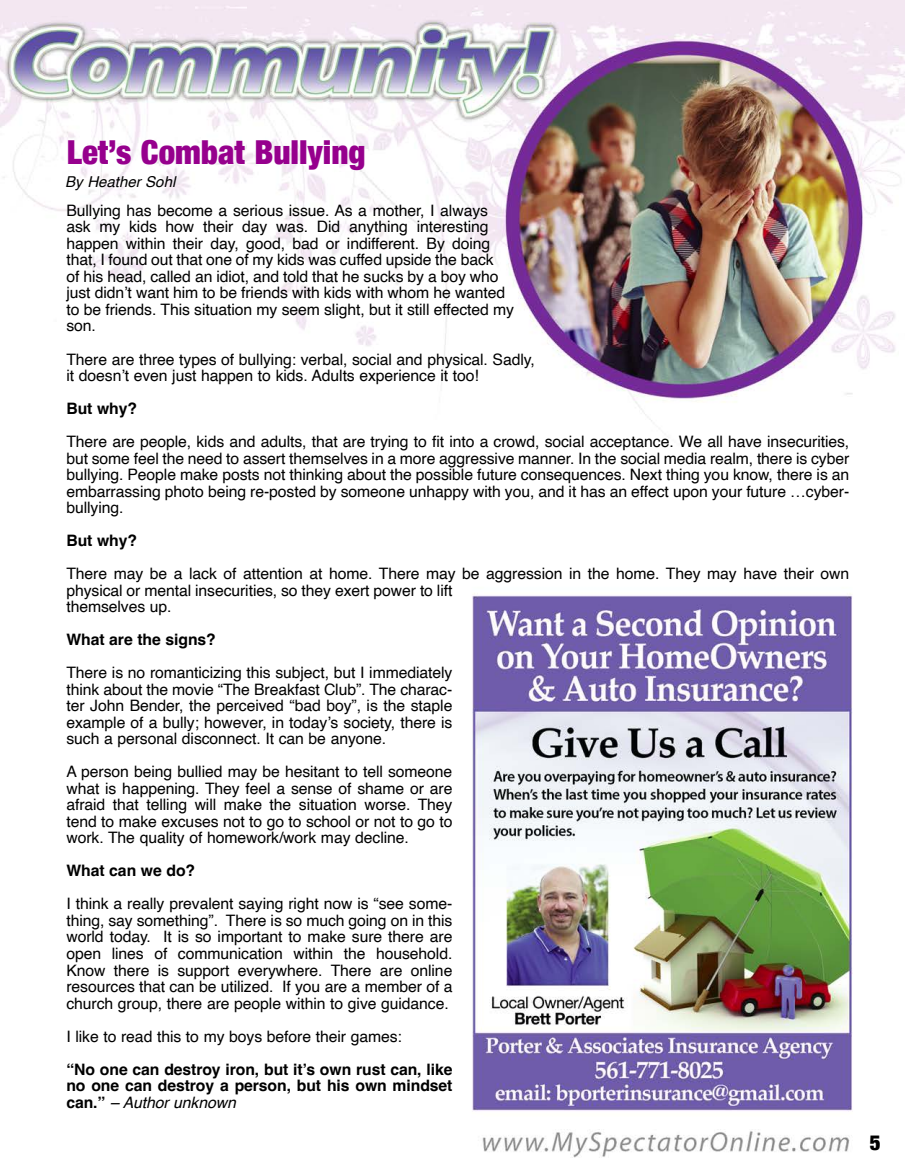
<style>
.page{position:relative;width:905px;height:1175px;background:#fff}
.page>*{position:absolute;margin:0;border:0;box-sizing:border-box;transform-origin:0 0}
.t1{font:900 condensed 33px "Helvetica Neue";color:#96008d}
.t2{font:900 condensed 21px "Helvetica Neue";color:#000}
.t3{font:15.75px/16.5px "Helvetica";letter-spacing:-.005em;color:#000;text-align:justify}
.t4{font:700 15.75px/16.5px "Helvetica";letter-spacing:-.005em;color:#000;text-align:justify}
.t5{font:italic 15px "Helvetica";color:#000}
.s1{font-weight:400;font-style:italic}
</style>
<div class="page">
<img style="left:0;top:0;width:904px;height:1158px">
<h1 class="t1" style="left:67px;top:132px;width:300px">Let’s Combat Bullying</h1>
<p class="t5" style="left:65px;top:175px;width:112px">By Heather Sohl</p>
<p class="t3" style="left:66px;top:203px;width:449px;text-align:left">Bullying has become a serious issue. As a mother, I always ask my kids how their day was. Did anything interesting happen within their day, good, bad or indifferent. By doing that, I found out that one of my kids was cuffed upside the back<br>of his head, called an idiot, and told that he sucks by a boy who just didn’t want him to be friends with kids with whom he wanted to be friends. This situation my seem slight, but it still effected my son.</p>
<p class="t3" style="left:66px;top:352px;width:470px">There are three types of bullying: verbal, social and physical. Sadly, it doesn’t even just happen to kids. Adults experience it too!</p>
<p class="t4" style="left:66px;top:401px;width:72px">But why?</p>
<p class="t3" style="left:66px;top:434px;width:784px">There are people, kids and adults, that are trying to fit into a crowd, social acceptance. We all have insecurities, but some feel the need to assert themselves in a more aggressive manner. In the social media realm, there is cyber bullying. People make posts not thinking about the possible future consequences. Next thing you know, there is an embarrassing photo being re-posted by someone unhappy with you, and it has an effect upon your future …cyber&shy;bullying.</p>
<p class="t4" style="left:66px;top:533px;width:72px">But why?</p>
<p class="t3" style="left:66px;top:566px;width:784px;text-align:left">There may be a lack of attention at home. There may be aggression in the home. They may have their own physical or mental insecurities, so they exert power to lift<br>themselves up.</p>
<p class="t4" style="left:66px;top:632px;width:151px">What are the signs?</p>
<p class="t3" style="left:66px;top:665px;width:387px">There is no romanticizing this subject, but I immediately think about the movie “The Breakfast Club”. The charac&shy;ter John Bender, the perceived “bad boy”, is the staple example of a bully; however, in today’s society, there is such a personal disconnect. It can be anyone.</p>
<p class="t3" style="left:66px;top:765px;width:387px">A person being bullied may be hesitant to tell someone what is happening. They feel a sense of shame or are afraid that telling will make the situation worse. They tend to make excuses not to go to school or not to go to work. The quality of homework/work may decline.</p>
<p class="t4" style="left:66px;top:864px;width:130px">What can we do?</p>
<p class="t3" style="left:66px;top:897px;width:387px">I think a really prevalent saying right now is “see some&shy;thing, say something”. There is so much going on in this world today. It is so important to make sure there are open lines of communication within the household.<br>Know there is support everywhere. There are online resources that can be utilized. If you are a member of a church group, there are people within to give guidance.</p>
<p class="t3" style="left:66px;top:1029px;width:337px">I like to read this to my boys before their games:</p>
<p class="t4" style="left:66px;top:1062px;width:387px">“No one can destroy iron, but it’s own rust can, like no one can destroy a person, but his own mindset can.” <span class="s1">– Author unknown</span></p>
<h2 class="t2" style="left:869px;top:1129px;width:12px">5</h2>
</div>
